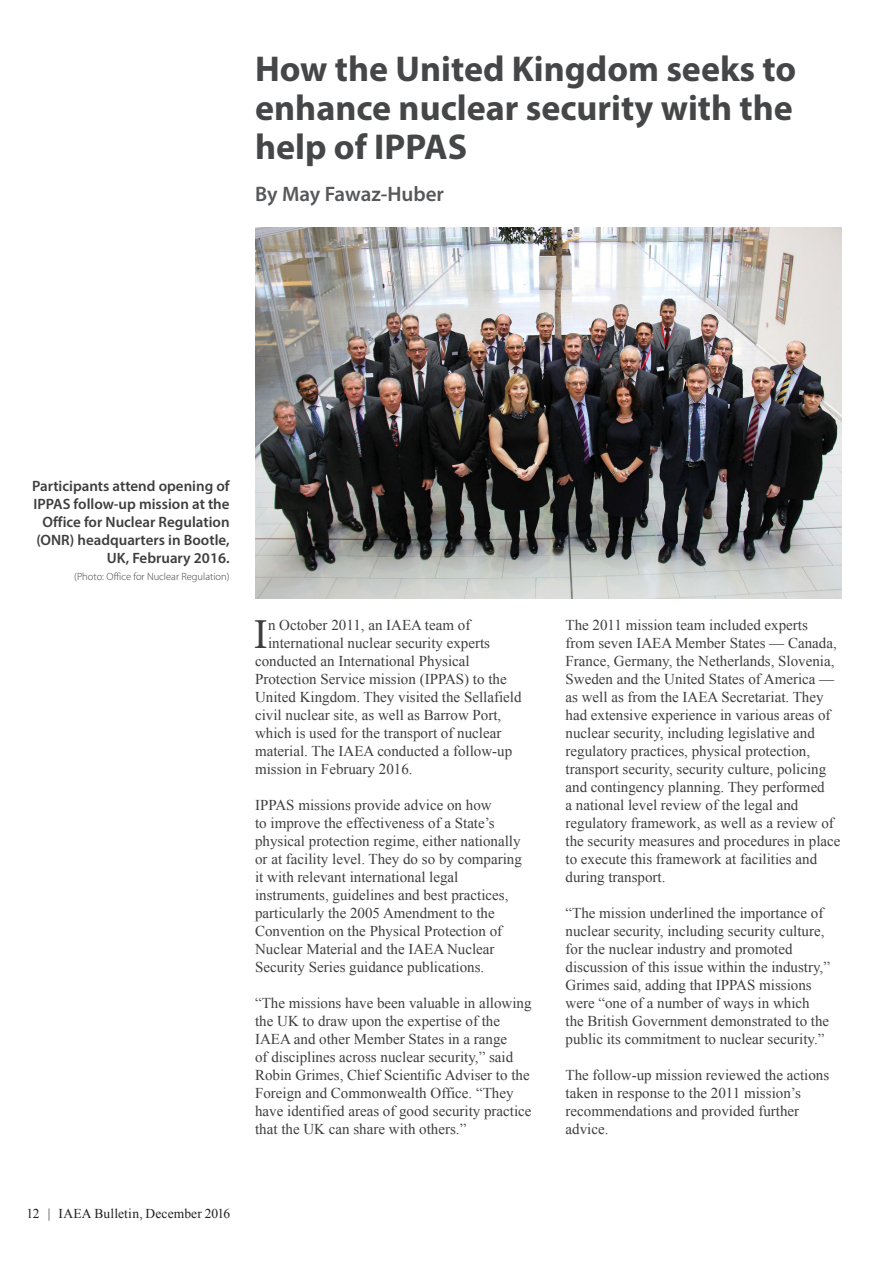
<style>
.page{position:relative;width:893px;height:1263px;background:#fff}
.page>*{position:absolute;margin:0;border:0;box-sizing:border-box;transform-origin:0 0}
.Frist_Para{font:42.75px "Minion Pro";color:#3e3e3f}
.Story_Title{font:700 36px/39px "Myriad Pro";color:#454647;text-align:justify}
.Author-top{font:600 21px "Myriad Pro";color:#57585a}
.Body_Text{font:15px/18px "Times New Roman";color:#3e3e3f}
.Frist_Para-2{font:15px "Times New Roman";color:#3e3e3f}
.Photo_caption{font:600 15px/18px "Myriad Pro";color:#3e3e3f;text-align:right}
.t1{font:13.5px "Times New Roman";letter-spacing:.01em;color:#231f20}
.Photo_credit{font:300 10.5px "Myriad Pro";color:#3e3e3f}
</style>
<div class="page">
<img style="left:255px;top:227px;width:587px;height:372px">
<p class="Story_Title" style="left:255px;top:48px;width:543px">How the United Kingdom seeks to enhance nuclear security with the help of IPPAS</p>
<p class="Author-top" style="left:255px;top:181px;width:190px">By May Fawaz-Huber</p>
<p class="Photo_caption" style="left:32px;top:476px;width:199px">Participants attend opening of<br>IPPAS follow-up mission at the<br>Office for Nuclear Regulation (ONR) headquarters in Bootle,<br>UK, February 2016.</p>
<p class="Photo_credit" style="left:74px;top:570px;width:157px">(Photo: Office for Nuclear Regulation)</p>
<p class="Frist_Para" style="left:253px;top:606px;width:16px">I</p>
<p class="Frist_Para-2" style="left:268px;top:615px;width:204px">n October 2011, an IAEA team of</p>
<p class="Frist_Para-2" style="left:268px;top:633px;width:224px">international nuclear security experts</p>
<p class="Frist_Para-2" style="left:255px;top:651px;width:216px">conducted an International Physical</p>
<p class="Frist_Para-2" style="left:255px;top:669px;width:253px">Protection Service mission (IPPAS) to the</p>
<p class="Frist_Para-2" style="left:255px;top:687px;width:268px">United Kingdom. They visited the Sellafield</p>
<p class="Frist_Para-2" style="left:255px;top:705px;width:248px">civil nuclear site, as well as Barrow Port,</p>
<p class="Frist_Para-2" style="left:255px;top:723px;width:248px">which is used for the transport of nuclear</p>
<p class="Frist_Para-2" style="left:255px;top:741px;width:259px">material. The IAEA conducted a follow-up</p>
<p class="Frist_Para-2" style="left:255px;top:759px;width:159px">mission in February 2016.</p>
<p class="Body_Text" style="left:255px;top:796px;width:268px">IPPAS missions provide advice on how<br>to improve the effectiveness of a State’s physical protection regime, either nationally or at facility level. They do so by comparing it with relevant international legal instruments, guidelines and best practices, particularly the 2005 Amendment to the Convention on the Physical Protection of Nuclear Material and the IAEA Nuclear Security Series guidance publications.</p>
<p class="Body_Text" style="left:255px;top:994px;width:278px">“The missions have been valuable in allowing the UK to draw upon the expertise of the IAEA and other Member States in a range<br>of disciplines across nuclear security,” said Robin Grimes, Chief Scientific Adviser to the Foreign and Commonwealth Office. “They have identified areas of good security practice that the UK can share with others.”</p>
<p class="t1" style="left:26px;top:1205px;width:205px">12 | IAEA Bulletin, December 2016</p>
<p class="Body_Text" style="left:566px;top:616px;width:276px">The 2011 mission team included experts from seven IAEA Member States — Canada, France, Germany, the Netherlands, Slovenia, Sweden and the United States of America — as well as from the IAEA Secretariat. They had extensive experience in various areas of nuclear security, including legislative and regulatory practices, physical protection, transport security, security culture, policing and contingency planning. They performed<br>a national level review of the legal and regulatory framework, as well as a review of the security measures and procedures in place to execute this framework at facilities and during transport.</p>
<p class="Body_Text" style="left:566px;top:904px;width:266px">“The mission underlined the importance of nuclear security, including security culture, for the nuclear industry and promoted discussion of this issue within the industry,” Grimes said, adding that IPPAS missions were “one of a number of ways in which the British Government demonstrated to the public its commitment to nuclear security.”</p>
<p class="Body_Text" style="left:566px;top:1066px;width:265px">The follow-up mission reviewed the actions taken in response to the 2011 mission’s recommendations and provided further advice.</p>
</div>
